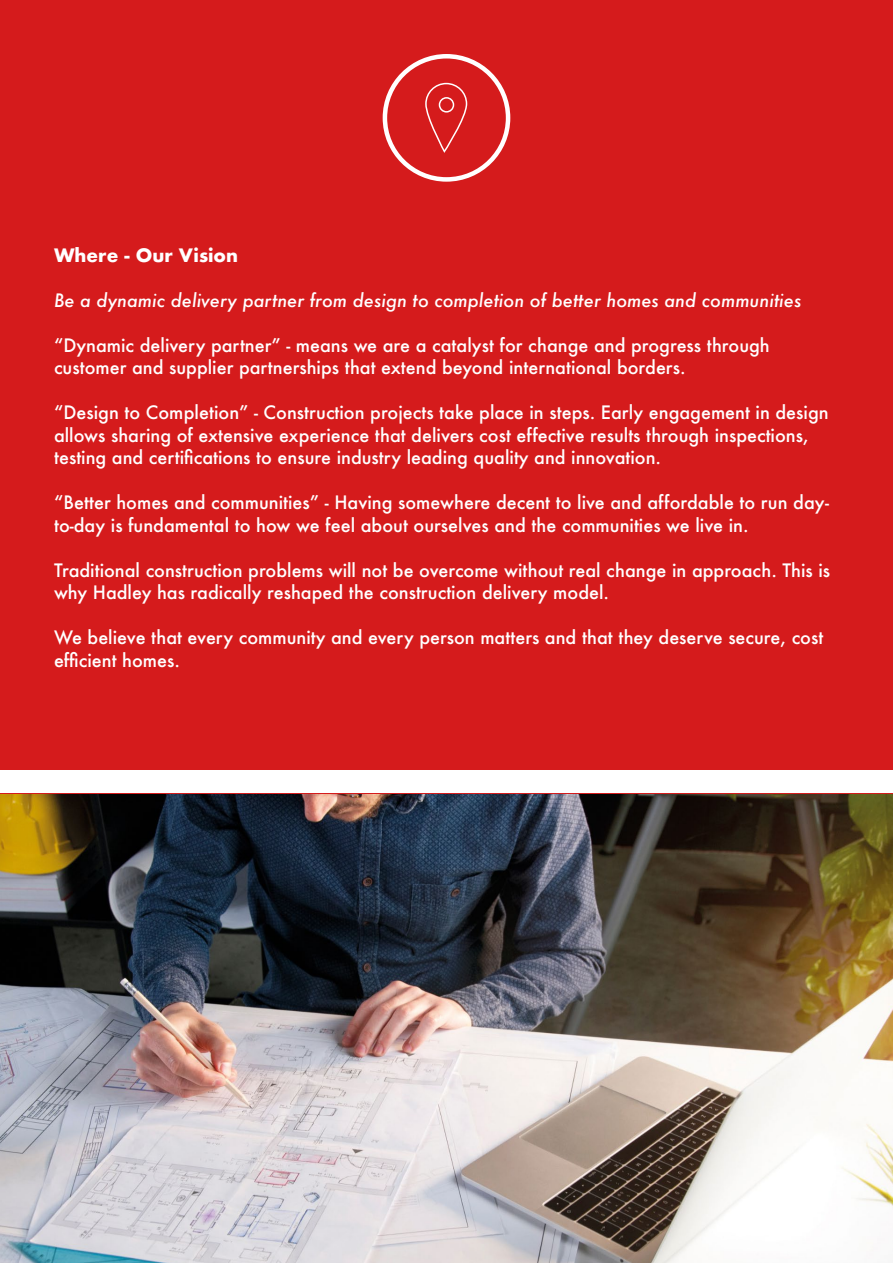
<style>
.page{position:relative;width:893px;height:1263px;background:#fff}
.page>*{position:absolute;margin:0;border:0;box-sizing:border-box;transform-origin:0 0}
.t1{font:500 18px/22.5px "Futura";color:#fff}
.t2{font:italic 500 18px "Futura";color:#fff}
.t3{font:700 18px "Futura";color:#fff}
</style>
<div class="page">
<div style="left:0;top:0;width:893px;height:770px;background:#d51b1c"></div>
<img style="left:0;top:795px;width:893px;height:468px">
<svg style="left:425px;top:82px;width:43px;height:71px"></svg>
<div style="left:383px;top:54px;width:127px;height:128px;border:4px solid #fff;border-radius:50%"></div>
<p class="t3" style="left:54px;top:242px;width:186px">Where - Our Vision</p>
<p class="t2" style="left:54px;top:287px;width:749px">Be a dynamic delivery partner from design to completion of better homes and communities</p>
<p class="t1" style="left:54px;top:333px;width:717px">“Dynamic delivery partner” - means we are a catalyst for change and progress through customer and supplier partnerships that extend beyond international borders.</p>
<p class="t1" style="left:54px;top:401px;width:776px">“Design to Completion” - Construction projects take place in steps. Early engagement in design allows sharing of extensive experience that delivers cost effective results through inspections, testing and certifications to ensure industry leading quality and innovation.</p>
<p class="t1" style="left:54px;top:491px;width:776px">“Better homes and communities” - Having somewhere decent to live and affordable to run day&shy;to-day is fundamental to how we feel about ourselves and the communities we live in.</p>
<p class="t1" style="left:54px;top:558px;width:778px">Traditional construction problems will not be overcome without real change in approach. This is why Hadley has radically reshaped the construction delivery model.</p>
<p class="t1" style="left:54px;top:626px;width:771px">We believe that every community and every person matters and that they deserve secure, cost efficient homes.</p>
</div>
